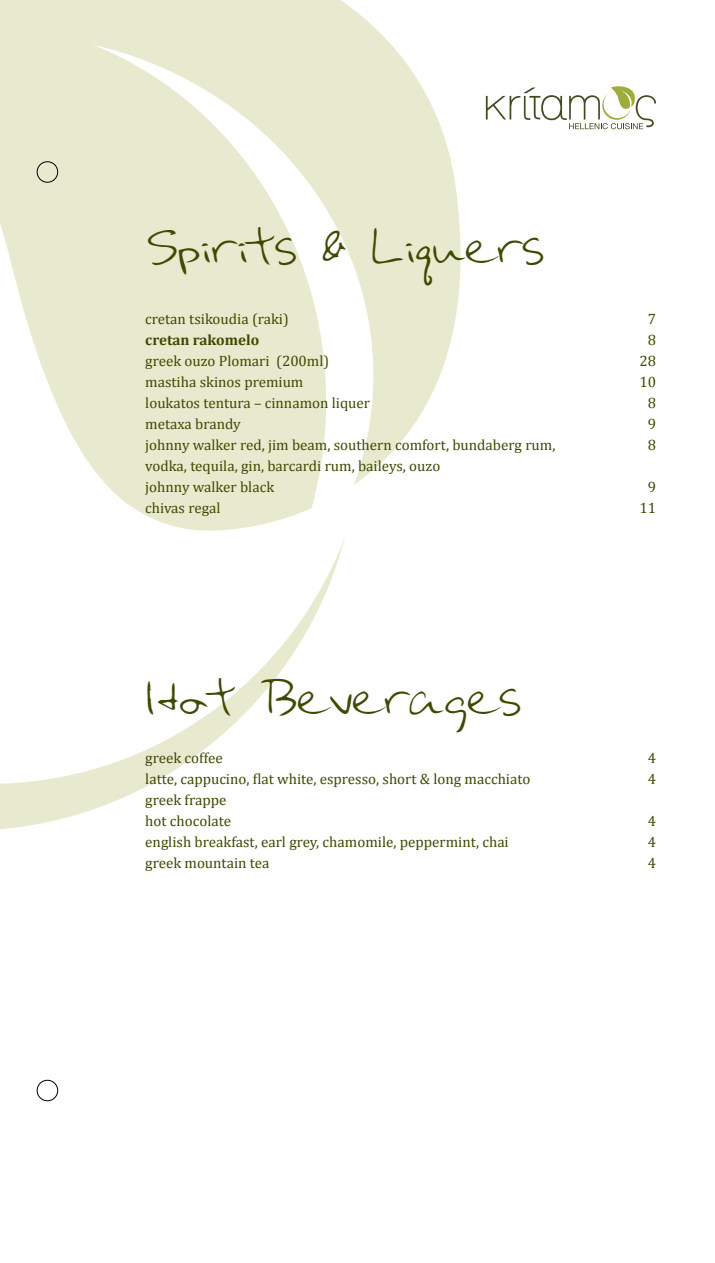
<style>
.page{position:relative;width:715px;height:1263px;background:#fff}
.page>*{position:absolute;margin:0;border:0;box-sizing:border-box;transform-origin:0 0}
.t1{font:45px "Urara";color:#3f4900}
.t2{font:15px/21px "Cambria";color:#3f4900}
.t3{font:700 15px "Cambria";color:#3f4900}
</style>
<div class="page">
<svg style="left:0;top:538px;width:345px;height:292px"></svg>
<svg style="left:0;top:0;width:461px;height:531px;fill:#e7eace"></svg>
<div style="left:37px;top:161px;width:21px;height:22px;border:1px solid #000;border-radius:50%"></div>
<div style="left:37px;top:1080px;width:21px;height:21px;border:1px solid #000;border-radius:50%"></div>
<svg style="left:485px;top:86px;width:170px;height:43px"></svg>
<h1 class="t1" style="left:145px;top:221px;width:399px">Spirits &amp; Liquers</h1>
<p class="t2" style="left:145px;top:308px;width:145px">cretan tsikoudia (raki)</p>
<p class="t2" style="left:647px;top:308px;width:10px">7</p>
<p class="t3" style="left:145px;top:329px;width:115px">cretan rakomelo</p>
<p class="t2" style="left:647px;top:329px;width:10px">8</p>
<p class="t2" style="left:145px;top:350px;width:185px">greek ouzo Plomari (200ml)</p>
<p class="t2" style="left:639px;top:350px;width:18px">28</p>
<p class="t2" style="left:145px;top:371px;width:160px">mastiha skinos premium</p>
<p class="t2" style="left:639px;top:371px;width:18px">10</p>
<p class="t2" style="left:145px;top:392px;width:226px">loukatos tentura – cinnamon liquer</p>
<p class="t2" style="left:647px;top:392px;width:10px">8</p>
<p class="t2" style="left:145px;top:413px;width:97px">metaxa brandy</p>
<p class="t2" style="left:647px;top:413px;width:10px">9</p>
<p class="t2" style="left:145px;top:434px;width:411px">johnny walker red, jim beam, southern comfort, bundaberg rum,</p>
<p class="t2" style="left:647px;top:434px;width:10px">8</p>
<p class="t2" style="left:145px;top:455px;width:296px">vodka, tequila, gin, barcardi rum, baileys, ouzo johnny walker black</p>
<p class="t2" style="left:647px;top:476px;width:10px">9</p>
<p class="t2" style="left:145px;top:497px;width:77px">chivas regal</p>
<p class="t2" style="left:639px;top:497px;width:18px">11</p>
<h1 class="t1" style="left:145px;top:672px;width:376px">Hot Beverages</h1>
<p class="t2" style="left:145px;top:747px;width:79px">greek coffee</p>
<p class="t2" style="left:647px;top:747px;width:10px">4</p>
<p class="t2" style="left:145px;top:768px;width:386px">latte, cappucino, flat white, espresso, short &amp; long macchiato</p>
<p class="t2" style="left:647px;top:768px;width:10px">4</p>
<p class="t2" style="left:145px;top:789px;width:87px">greek frappe hot chocolate</p>
<p class="t2" style="left:647px;top:810px;width:10px">4</p>
<p class="t2" style="left:145px;top:831px;width:365px">english breakfast, earl grey, chamomile, peppermint, chai</p>
<p class="t2" style="left:647px;top:831px;width:10px">4</p>
<p class="t2" style="left:145px;top:852px;width:126px">greek mountain tea</p>
<p class="t2" style="left:647px;top:852px;width:10px">4</p>
</div>
